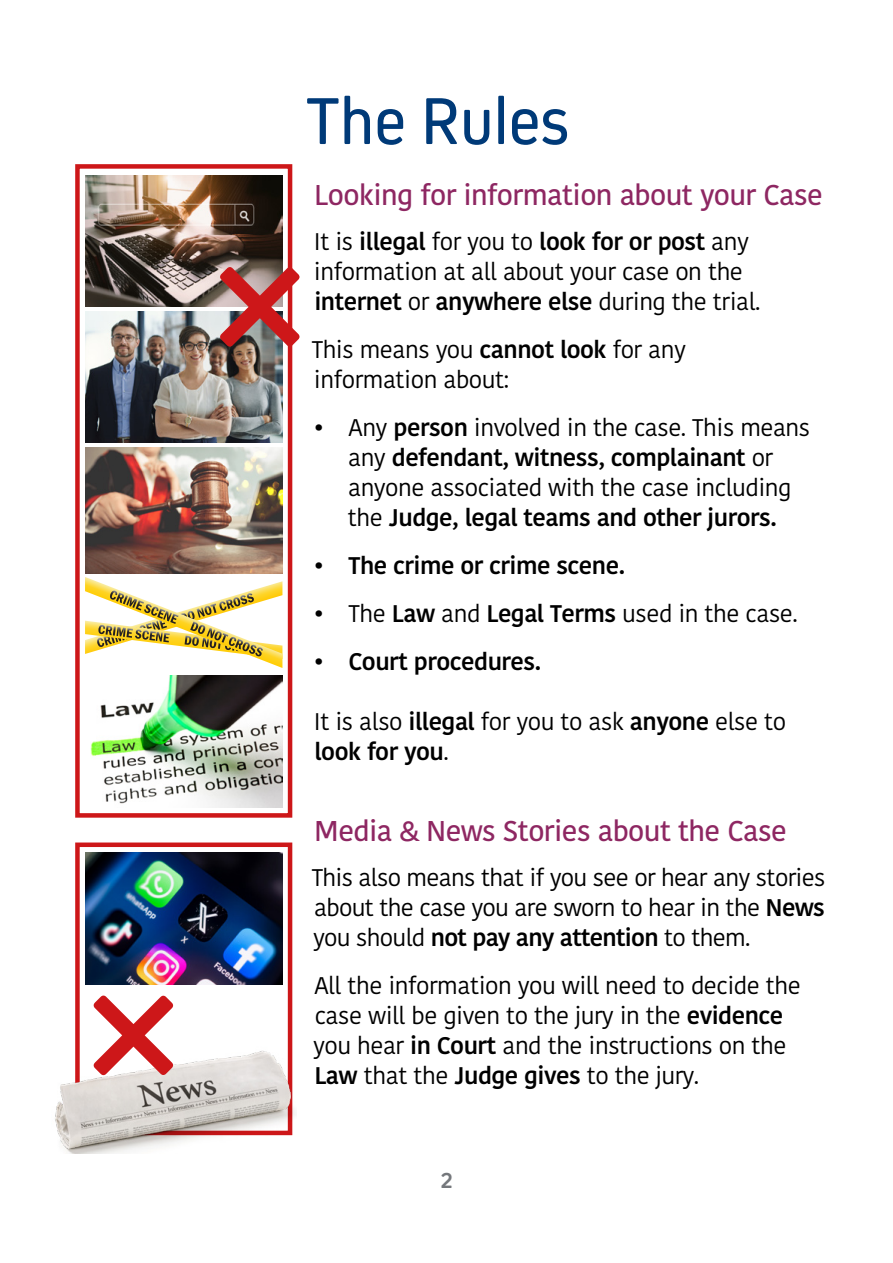
<style>
.page{position:relative;width:893px;height:1263px;background:#fff}
.page>*{position:absolute;margin:0;border:0;box-sizing:border-box;transform-origin:0 0}
.t1{font:69px "Kiro";color:#003a78}
.t2{font:500 28.5px "Kohinoor Bangla";letter-spacing:-.02em;color:#8e2762}
.bullets{font:24px/30px "Kohinoor Bangla";letter-spacing:-.02em;color:#000}
.bullets-2{font:600 24px "Kohinoor Bangla";letter-spacing:-.02em;color:#000}
.t3{font:700 24px "Kiro";color:#74777b}
.s1{font-weight:600}
.s2{font-weight:400}
</style>
<div class="page">
<div style="left:75px;top:842px;width:217px;height:293px;border:4px solid #cd1719"></div>
<img style="left:55px;top:1022px;width:240px;height:131px">
<img style="left:85px;top:852px;width:197px;height:132px">
<div style="left:75px;top:164px;width:217px;height:654px;border:4px solid #cd1719"></div>
<img style="left:85px;top:311px;width:197px;height:132px">
<img style="left:85px;top:175px;width:197px;height:132px">
<svg style="left:220px;top:267px;width:80px;height:80px;background:#bc6161"></svg>
<svg style="left:85px;top:577px;width:197px;height:91px"></svg>
<img style="left:90px;top:675px;width:192px;height:132px">
<img style="left:85px;top:447px;width:197px;height:126px">
<svg style="left:93px;top:995px;width:81px;height:80px"></svg>
<p class="t1" style="left:306px;top:81px;width:265px">The Rules</p>
<p class="t2" style="left:314px;top:172px;width:510px">Looking for information about your Case</p>
<p class="bullets" style="left:314px;top:226px;width:448px">It is <span class="s1">illegal</span> for you to <span class="s1">look for or post</span> any information at all about your case on the <span class="s1">internet</span> or <span class="s1">anywhere else</span> during the trial.</p>
<p class="bullets" style="left:312px;top:334px;width:376px">This means you <span class="s1">cannot look</span> for any information about:</p>
<p class="bullets" style="left:348px;top:412px;width:464px;text-indent:-34px">• Any <span class="s1">person</span> involved in the case. This means any <span class="s1">defendant, witness, complainant</span> or anyone associated with the case including the <span class="s1">Judge, legal teams and other jurors.</span></p>
<p class="bullets-2" style="left:313px;top:545px;width:313px"><span class="s2">•</span> The crime or crime scene.</p>
<p class="bullets" style="left:313px;top:598px;width:486px">• The <span class="s1">Law</span> and <span class="s1">Legal Terms</span> used in the case.</p>
<p class="bullets-2" style="left:313px;top:641px;width:229px"><span class="s2">•</span> Court procedures.</p>
<p class="bullets" style="left:314px;top:706px;width:474px">It is also <span class="s1">illegal</span> for you to ask <span class="s1">anyone</span> else to <span class="s1">look for you</span>.</p>
<p class="t2" style="left:314px;top:808px;width:474px">Media &amp; News Stories about the Case</p>
<p class="bullets" style="left:312px;top:862px;width:515px;text-align:justify">This also means that if you see or hear any stories about the case you are sworn to hear in the <span class="s1">News </span>you should <span class="s1">not pay any attention</span> to them.</p>
<p class="bullets" style="left:313px;top:970px;width:489px">All the information you will need to decide the case will be given to the jury in the <span class="s1">evidence </span>you hear <span class="s1">in Court</span> and the instructions on the <span class="s1">Law</span> that the <span class="s1">Judge gives</span> to the jury.</p>
<p class="t3" style="left:440px;top:1166px;width:14px">2</p>
</div>
